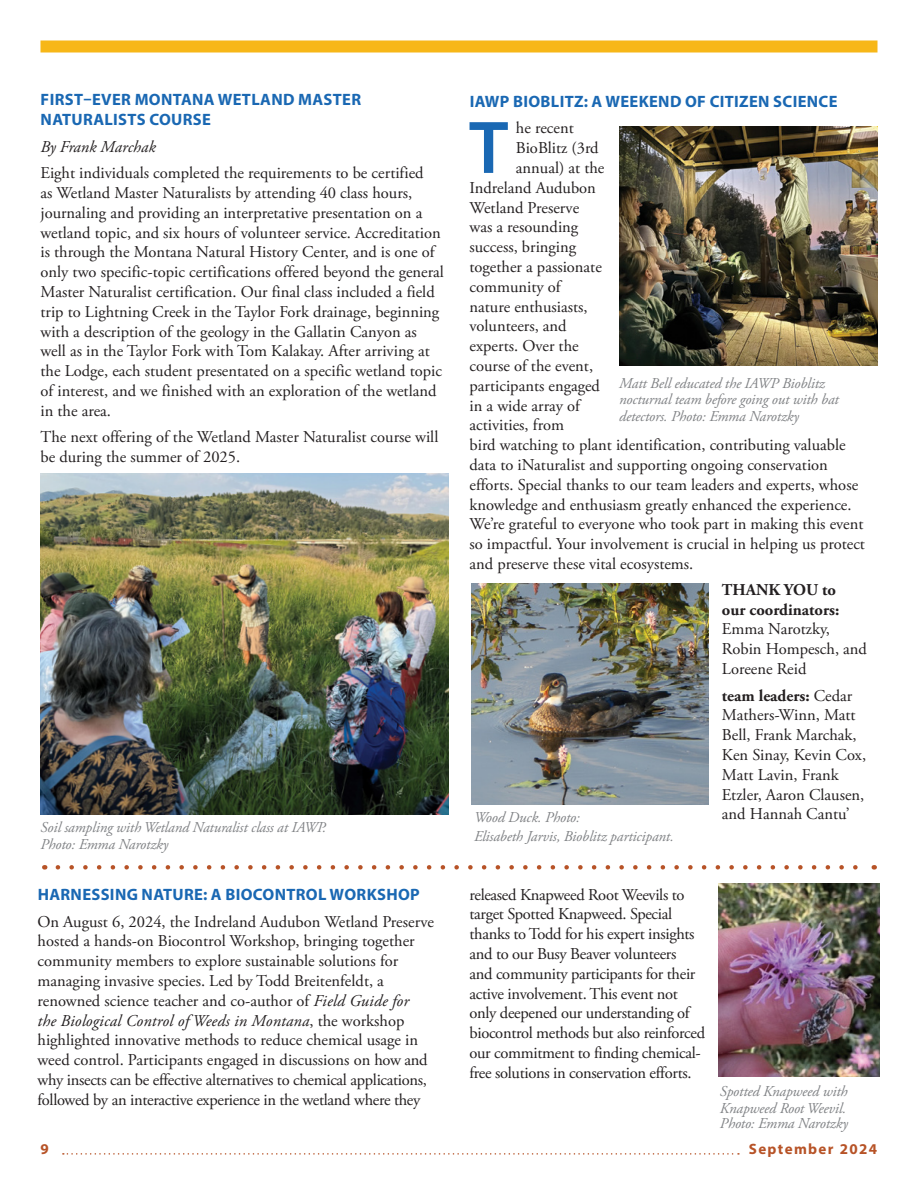
<style>
.page{position:relative;width:918px;height:1188px;background:#fff}
.page>*{position:absolute;margin:0;border:0;box-sizing:border-box;transform-origin:0 0}
.t1{font:600 75.3px "Myriad Pro";color:#1a68b3}
.t2{font:16.5px/19.8px "Adobe Garamond Pro";color:#231f20}
.t3{font:16.5px/19.8px "Adobe Garamond Pro";letter-spacing:-.02em;color:#231f20}
.t4{font:700 16.5px/19.8px "Myriad Pro";letter-spacing:.02em;color:#1a68b3}
.t5{font:700 16.5px/19.5px "Adobe Garamond Pro";color:#231f20}
.t6{font:italic 16.5px "Adobe Garamond Pro";color:#231f20}
.t7{font:italic 15px/16.5px "Adobe Garamond Pro";letter-spacing:-.01em;color:#808285}
.t8{font:700 15px "Myriad Pro";letter-spacing:.09em;color:#b75327}
.s1{font-style:italic}
.s2{font-weight:700}
</style>
<div class="page">
<div style="left:40px;top:40px;width:838px;height:12px;background:#f7b718"></div>
<svg style="left:63px;top:1153px;width:676px;height:2px"></svg>
<svg style="left:58px;top:865px;width:800px;height:5px"></svg>
<img style="left:619px;top:126px;width:259px;height:240px">
<img style="left:471px;top:583px;width:237px;height:221px">
<img style="left:40px;top:473px;width:408px;height:342px">
<img style="left:719px;top:884px;width:161px;height:193px">
<p class="t4" style="left:41px;top:89px;width:322px">FIRST–EVER MONTANA WETLAND MASTER<br>NATURALISTS COURSE</p>
<p class="t6" style="left:40px;top:136px;width:117px">By Frank Marchak</p>
<p class="t2" style="left:40px;top:164px;width:405px">Eight individuals completed the requirements to be certified<br>as Wetland Master Naturalists by attending 40 class hours, journaling and providing an interpretative presentation on a wetland topic, and six hours of volunteer service. Accreditation is through the Montana Natural History Center, and is one of only two specific-topic certifications offered beyond the general Master Naturalist certification. Our final class included a field trip to Lightning Creek in the Taylor Fork drainage, beginning with a description of the geology in the Gallatin Canyon as well as in the Taylor Fork with Tom Kalakay. After arriving at the Lodge, each student presentated on a specific wetland topic of interest, and we finished with an exploration of the wetland in the area.</p>
<p class="t2" style="left:40px;top:428px;width:399px">The next offering of the Wetland Master Naturalist course will be during the summer of 2025.</p>
<p class="t7" style="left:40px;top:819px;width:287px;line-height:17.2px">Soil sampling with Wetland Naturalist class at IAWP.<br>Photo: Emma Narotzky</p>
<p class="t4" style="left:38px;top:884px;width:384px">HARNESSING NATURE: A BIOCONTROL WORKSHOP</p>
<p class="t2" style="left:38px;top:912px;width:398px">On August 6, 2024, the Indreland Audubon Wetland Preserve hosted a hands-on Biocontrol Workshop, bringing together community members to explore sustainable solutions for managing invasive species. Led by Todd Breitenfeldt, a renowned science teacher and co-author of <span class="s1">Field Guide for<br>the Biological Control of Weeds in Montana</span>, the workshop highlighted innovative methods to reduce chemical usage in weed control. Participants engaged in discussions on how and why insects can be effective alternatives to chemical applications, followed by an interactive experience in the wetland where they</p>
<p class="t4" style="left:470px;top:91px;width:369px">IAWP BIOBLITZ: A WEEKEND OF CITIZEN SCIENCE</p>
<h1 class="t1" style="left:469px;top:100px;width:41px">T</h1>
<p class="t2" style="left:516px;top:119px;width:59px">he recent</p>
<p class="t2" style="left:516px;top:139px;width:84px">BioBlitz (3rd</p>
<p class="t2" style="left:516px;top:158px;width:90px">annual) at the</p>
<p class="t2" style="left:470px;top:178px;width:128px">Indreland Audubon</p>
<p class="t2" style="left:470px;top:198px;width:111px">Wetland Preserve</p>
<p class="t2" style="left:470px;top:218px;width:110px">was a resounding</p>
<p class="t2" style="left:470px;top:238px;width:108px">success, bringing</p>
<p class="t2" style="left:470px;top:257px;width:134px">together a passionate</p>
<p class="t2" style="left:470px;top:277px;width:93px">community of</p>
<p class="t2" style="left:470px;top:297px;width:120px">nature enthusiasts,</p>
<p class="t2" style="left:470px;top:317px;width:99px">volunteers, and</p>
<p class="t2" style="left:470px;top:337px;width:111px">experts. Over the</p>
<p class="t2" style="left:470px;top:356px;width:125px">course of the event,</p>
<p class="t2" style="left:470px;top:376px;width:132px">participants engaged</p>
<p class="t2" style="left:470px;top:396px;width:112px">in a wide array of</p>
<p class="t2" style="left:470px;top:416px;width:96px">activities, from</p>
<p class="t2" style="left:470px;top:436px;width:378px">bird watching to plant identification, contributing valuable</p>
<p class="t2" style="left:470px;top:455px;width:360px">data to iNaturalist and supporting ongoing conservation</p>
<p class="t2" style="left:470px;top:475px;width:390px">efforts. Special thanks to our team leaders and experts, whose</p>
<p class="t2" style="left:470px;top:495px;width:384px">knowledge and enthusiasm greatly enhanced the experience.</p>
<p class="t2" style="left:470px;top:515px;width:396px">We’re grateful to everyone who took part in making this event</p>
<p class="t2" style="left:470px;top:535px;width:397px">so impactful. Your involvement is crucial in helping us protect</p>
<p class="t2" style="left:470px;top:554px;width:225px">and preserve these vital ecosystems.</p>
<p class="t5" style="left:722px;top:580px;width:119px">THANK YOU to our coordinators:</p>
<p class="t2" style="left:722px;top:620px;width:147px">Emma Narotzky,<br>Robin Hompesch, and<br>Loreene Reid</p>
<p class="t2" style="left:722px;top:686px;width:146px"><span class="s2">team leaders:</span> Cedar<br>Mathers-Winn, Matt<br>Bell, Frank Marchak,<br>Ken Sinay, Kevin Cox,<br>Matt Lavin, Frank<br>Etzler, Aaron Clausen, and Hannah Cantu’</p>
<p class="t7" style="left:619px;top:375px;width:221px">Matt Bell educated the IAWP Bioblitz nocturnal team before going out with bat detectors. Photo: Emma Narotzky</p>
<p class="t7" style="left:474px;top:808px;width:201px;line-height:18.8px">Wood Duck. Photo:<br>Elisabeth Jarvis, Bioblitz participant.</p>
<p class="t3" style="left:470px;top:885px;width:237px">released Knapweed Root Weevils to target Spotted Knapweed. Special thanks to Todd for his expert insights and to our Busy Beaver volunteers<br>and community participants for their active involvement. This event not only deepened our understanding of biocontrol methods but also reinforced our commitment to finding chemical&shy;free solutions in conservation efforts.</p>
<p class="t7" style="left:720px;top:1084px;width:129px;text-align:justify">Spotted Knapweed with Knapweed Root Weevil.<br>Photo: Emma Narotzky</p>
<p class="t8" style="left:40px;top:1139px;width:10px">9</p>
<p class="t8" style="left:749px;top:1139px;width:130px">September 2024</p>
</div>
